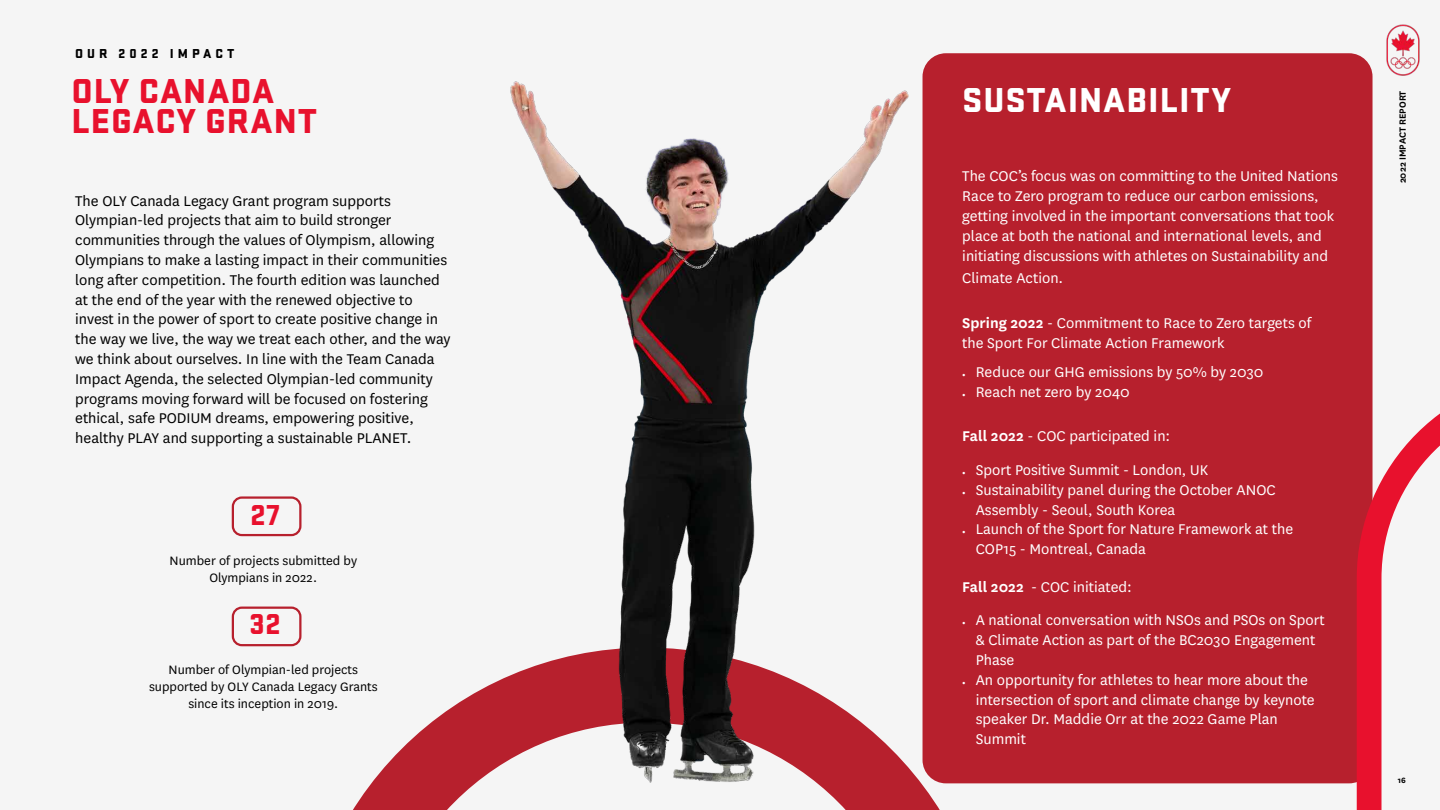
<style>
.page{position:relative;width:1440px;height:810px;background:#f5f5f5}
.page>*{position:absolute;margin:0;border:0;box-sizing:border-box;transform-origin:0 0}
.t1{font:900 36px/30px "Stratum 2";letter-spacing:.025em;color:#e8112d}
.t2{font:900 36px "Stratum 2";letter-spacing:.025em;color:#fff}
.t3{font:900 30px "Stratum 2";color:#e8112d}
.t4{font:16.5px/19.8px "National";color:#fff}
.t5{font:16.5px/19.8px "National";color:#000}
.t6{font:14.25px/17.1px "National";color:#000;text-align:center}
.t7{font:900 13.5px "Stratum 2";letter-spacing:.3em;color:#000}
.t8{font:600 10.5px "National";color:#000}
.t9{font:700 9px "National";color:#000}
.s1{font-weight:600}
.s2{font-family:"Minion Pro";font-size:9px}
</style>
<div class="page">
<div style="left:923px;top:53px;width:450px;height:730px;background:#b7202d;border-radius:23px"></div>
<img style="left:1371px;top:24px;width:49px;height:67px">
<svg style="left:1357px;top:374px;width:83px;height:436px"></svg>
<svg style="left:353px;top:648px;width:640px;height:162px"></svg>
<img style="left:496px;top:81px;width:418px;height:720px">
<div style="left:232px;top:496px;width:70px;height:40px;border:2px solid #b7202d;border-radius:9px"></div>
<div style="left:232px;top:607px;width:70px;height:39px;border:2px solid #b7202d;border-radius:9px"></div>
<p class="t7" style="left:75px;top:44px;width:161px">OUR 2022 IMPACT</p>
<h1 class="t1" style="left:72px;top:73px;width:247px">OLY CANADA<br>LEGACY GRANT</h1>
<h1 class="t2" style="left:962px;top:74px;width:270px">SUSTAINABILITY</h1>
<p class="t5" style="left:75px;top:190px;width:377px">The OLY Canada Legacy Grant program supports Olympian-led projects that aim to build stronger communities through the values of Olympism, allowing Olympians to make a lasting impact in their communities long after competition. The fourth edition was launched at the end of the year with the renewed objective to invest in the power of sport to create positive change in the way we live, the way we treat each other, and the way we think about ourselves. In line with the Team Canada Impact Agenda, the selected Olympian-led community programs moving forward will be focused on fostering ethical, safe PODIUM dreams, empowering positive, healthy PLAY and supporting a sustainable PLANET.</p>
<h2 class="t3" style="left:250px;top:493px;width:31px">27</h2>
<p class="t6" style="left:170px;top:551px;width:189px">Number of projects submitted by<br>Olympians in 2022.</p>
<h2 class="t3" style="left:249px;top:602px;width:33px">32</h2>
<p class="t6" style="left:149px;top:660px;width:230px">Number of Olympian-led projects supported by OLY Canada Legacy Grants since its inception in 2019.</p>
<p class="t4" style="left:962px;top:166px;width:377px">The COC’s focus was on committing to the United Nations Race to Zero program to reduce our carbon emissions, getting involved in the important conversations that took place at both the national and international levels, and initiating discussions with athletes on Sustainability and</p>
<p class="t4" style="left:962px;top:267px;width:103px">Climate Action.</p>
<p class="t4" style="left:962px;top:312px;width:351px"><span class="s1">Spring 2022</span> - Commitment to Race to Zero targets of the Sport For Climate Action Framework</p>
<p class="t4" style="left:962px;top:361px;width:303px"><span class="s2">•</span> Reduce our GHG emissions by 50% by 2030</p>
<p class="t4" style="left:962px;top:381px;width:169px"><span class="s2">•</span> Reach net zero by 2040</p>
<p class="t4" style="left:962px;top:426px;width:210px"><span class="s1">Fall 2022</span> - COC participated in:</p>
<p class="t4" style="left:962px;top:459px;width:248px"><span class="s2">•</span> Sport Positive Summit - London, UK</p>
<p class="t4" style="left:976px;top:479px;width:301px;text-indent:-14px"><span class="s2">•</span> Sustainability panel during the October ANOC<br>Assembly - Seoul, South Korea</p>
<p class="t4" style="left:976px;top:519px;width:319px;text-indent:-14px"><span class="s2">•</span> Launch of the Sport for Nature Framework at the<br>COP15 - Montreal, Canada</p>
<p class="t4" style="left:962px;top:576px;width:171px"><span class="s1">Fall 2022</span> - COC initiated:</p>
<p class="t4" style="left:976px;top:610px;width:351px;text-indent:-14px"><span class="s2">•</span> A national conversation with NSOs and PSOs on Sport &amp; Climate Action as part of the BC2030 Engagement<br>Phase</p>
<p class="t4" style="left:976px;top:669px;width:341px;text-indent:-14px"><span class="s2">•</span> An opportunity for athletes to hear more about the intersection of sport and climate change by keynote speaker Dr. Maddie Orr at the 2022 Game Plan Summit</p>
<p class="t8" style="left:1395px;top:183px;width:94px;rotate:-90deg">2022 IMPACT REPORT</p>
<p class="t9" style="left:1398px;top:773px;width:10px">16</p>
</div>
